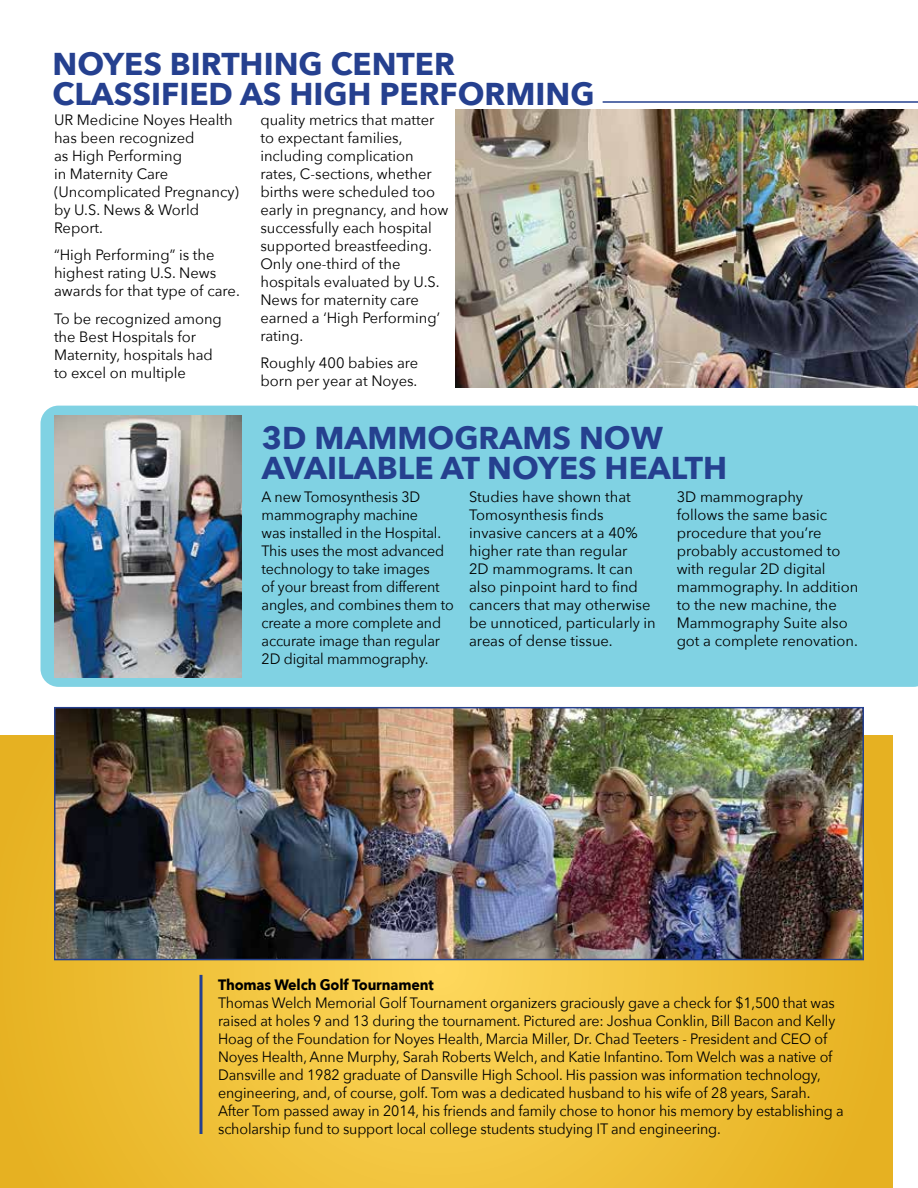
<style>
.page{position:relative;width:918px;height:1188px;background:#fff}
.page>*{position:absolute;margin:0;border:0;box-sizing:border-box;transform-origin:0 0}
.t1{font:700 31.5px/30px "Avenir Next";color:#25408f}
.t2{font:15px/18px "Avenir Next";letter-spacing:-.01em;color:#000}
.t3{font:15px/18px "Avenir Next";letter-spacing:-.01em;color:#000;scale:.95 1}
.t4{font:700 15px "Avenir Next";letter-spacing:-.01em;color:#000;scale:.95 1}
</style>
<div class="page">
<img style="left:456px;top:110px;width:462px;height:278px">
<hr style="left:603px;top:101px;width:315px;height:2px;background:#25408f">
<div style="left:40px;top:406px;width:878px;height:281px;background:#80d2e3"></div>
<img style="left:54px;top:415px;width:187px;height:262px">
<svg style="left:0;top:735px;width:892px;height:453px;background:#eebf38"></svg>
<img style="left:57px;top:710px;width:804px;height:247px">
<div style="left:54px;top:707px;width:810px;height:253px;border:2px solid #25408f"></div>
<hr style="left:200px;top:975px;width:2px;height:159px;background:#25408f">
<h1 class="t1" style="left:52px;top:49px;width:544px">NOYES BIRTHING CENTER<br>CLASSIFIED AS HIGH PERFORMING</h1>
<p class="t2" style="left:54px;top:110px;width:186px">UR Medicine Noyes Health has been recognized<br>as High Performing<br>in Maternity Care (Uncomplicated Pregnancy) by U.S. News &amp; World<br>Report.</p>
<p class="t2" style="left:54px;top:245px;width:187px">“High Performing” is the highest rating U.S. News awards for that type of care.</p>
<p class="t2" style="left:54px;top:309px;width:169px">To be recognized among the Best Hospitals for<br>Maternity, hospitals had to excel on multiple</p>
<p class="t2" style="left:260px;top:110px;width:189px">quality metrics that matter to expectant families, including complication rates, C-sections, whether births were scheduled too early in pregnancy, and how successfully each hospital supported breastfeeding.<br>Only one-third of the hospitals evaluated by U.S.<br>News for maternity care earned a ‘High Performing’ rating.</p>
<p class="t2" style="left:260px;top:353px;width:159px">Roughly 400 babies are born per year at Noyes.</p>
<h1 class="t1" style="left:262px;top:422px;width:467px">3D MAMMOGRAMS NOW<br>AVAILABLE AT NOYES HEALTH</h1>
<p class="t2" style="left:469px;top:487px;width:188px">Studies have shown that<br>Tomosynthesis finds invasive cancers at a 40% higher rate than regular<br>2D mammograms. It can also pinpoint hard to find cancers that may otherwise be unnoticed, particularly in areas of dense tissue.</p>
<p class="t2" style="left:677px;top:487px;width:183px">3D mammography<br>follows the same basic procedure that you’re probably accustomed to with regular 2D digital mammography. In addition to the new machine, the<br>Mammography Suite also got a complete renovation.</p>
<p class="t3" style="left:262px;top:487px;width:204px">A new Tomosynthesis 3D mammography machine<br>was installed in the Hospital.<br>This uses the most advanced technology to take images<br>of your breast from different angles, and combines them to create a more complete and accurate image than regular<br>2D digital mammography.</p>
<p class="t4" style="left:218px;top:972px;width:228px">Thomas Welch Golf Tournament</p>
<p class="t3" style="left:218px;top:993px;width:660px">Thomas Welch Memorial Golf Tournament organizers graciously gave a check for $1,500 that was raised at holes 9 and 13 during the tournament. Pictured are: Joshua Conklin, Bill Bacon and Kelly Hoag of the Foundation for Noyes Health, Marcia Miller, Dr. Chad Teeters - President and CEO of Noyes Health, Anne Murphy, Sarah Roberts Welch, and Katie Infantino. Tom Welch was a native of Dansville and 1982 graduate of Dansville High School. His passion was information technology, engineering, and, of course, golf. Tom was a dedicated husband to his wife of 28 years, Sarah.<br>After Tom passed away in 2014, his friends and family chose to honor his memory by establishing a scholarship fund to support local college students studying IT and engineering.</p>
</div>
